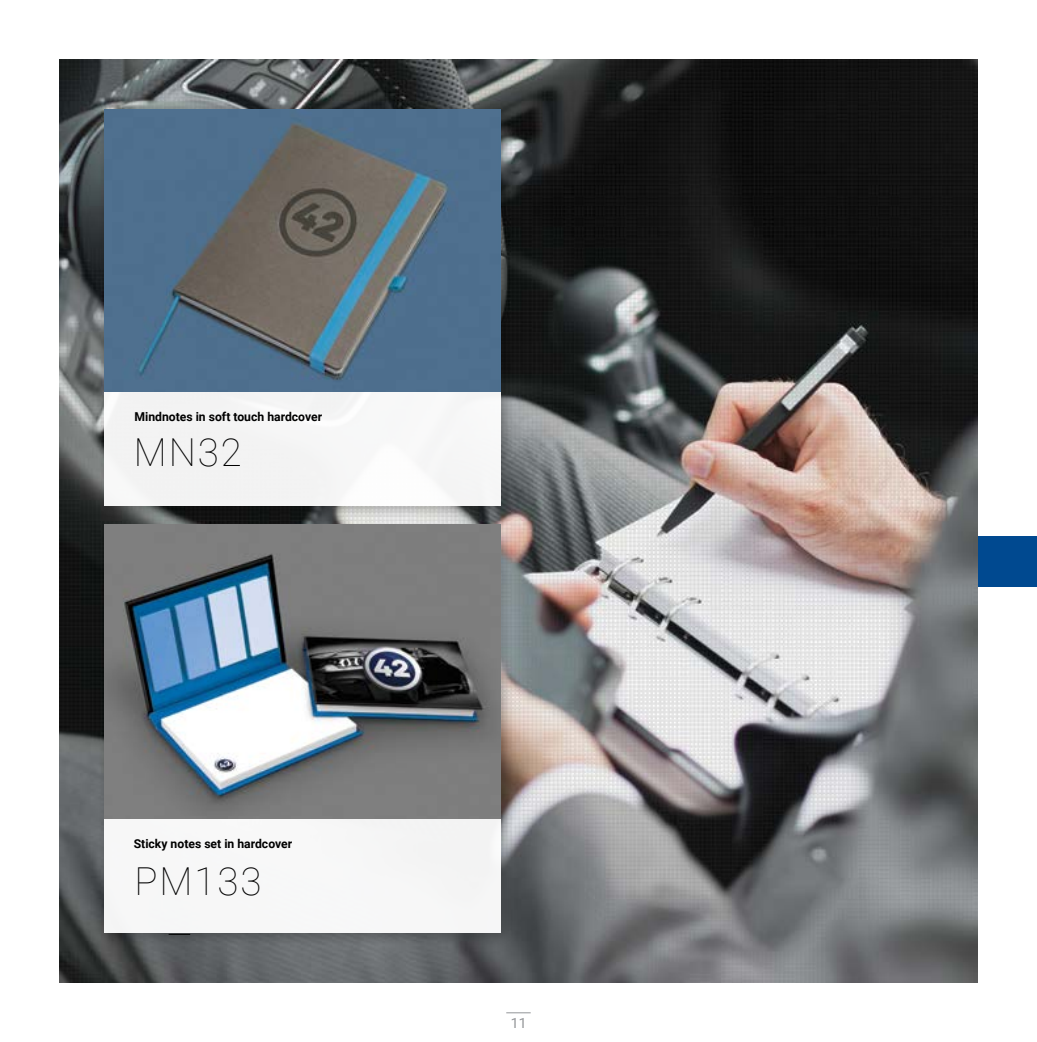
<style>
.page{position:relative;width:1037px;height:1042px;background:#fff}
.page>*{position:absolute;margin:0;border:0;box-sizing:border-box;transform-origin:0 0}
.t1{font:100 38.5px "Roboto";letter-spacing:.05em;color:#000}
.t2{font:14px "Roboto";color:#939598}
.t3{font:700 12.25px "Roboto";color:#000}
</style>
<div class="page">
<svg style="left:506px;top:1012px;width:25px;height:1px"></svg>
<div style="left:942px;top:536px;width:95px;height:51px;background:#004990"></div>
<img style="left:60px;top:60px;width:917px;height:922px">
<div style="left:98px;top:102px;width:416px;height:418px;background:#000;opacity:.25"></div>
<div style="left:104px;top:109px;width:397px;height:397px;background:#f5f5f5"></div>
<div style="left:98px;top:529px;width:416px;height:417px;background:#000;opacity:.25"></div>
<div style="left:104px;top:536px;width:397px;height:397px;background:#f7f7f7"></div>
<img style="left:104px;top:524px;width:397px;height:295px">
<img style="left:104px;top:109px;width:397px;height:283px">
<svg style="left:169px;top:934px;width:21px;height:1px"></svg>
<p class="t3" style="left:134px;top:408px;width:189px">Mindnotes in soft touch hardcover</p>
<h1 class="t1" style="left:134px;top:425px;width:110px">MN32</h1>
<p class="t3" style="left:134px;top:835px;width:160px">Sticky notes set in hardcover</p>
<h1 class="t1" style="left:134px;top:854px;width:129px">PM133</h1>
<p class="t2" style="left:511px;top:1013px;width:17px">11</p>
</div>
